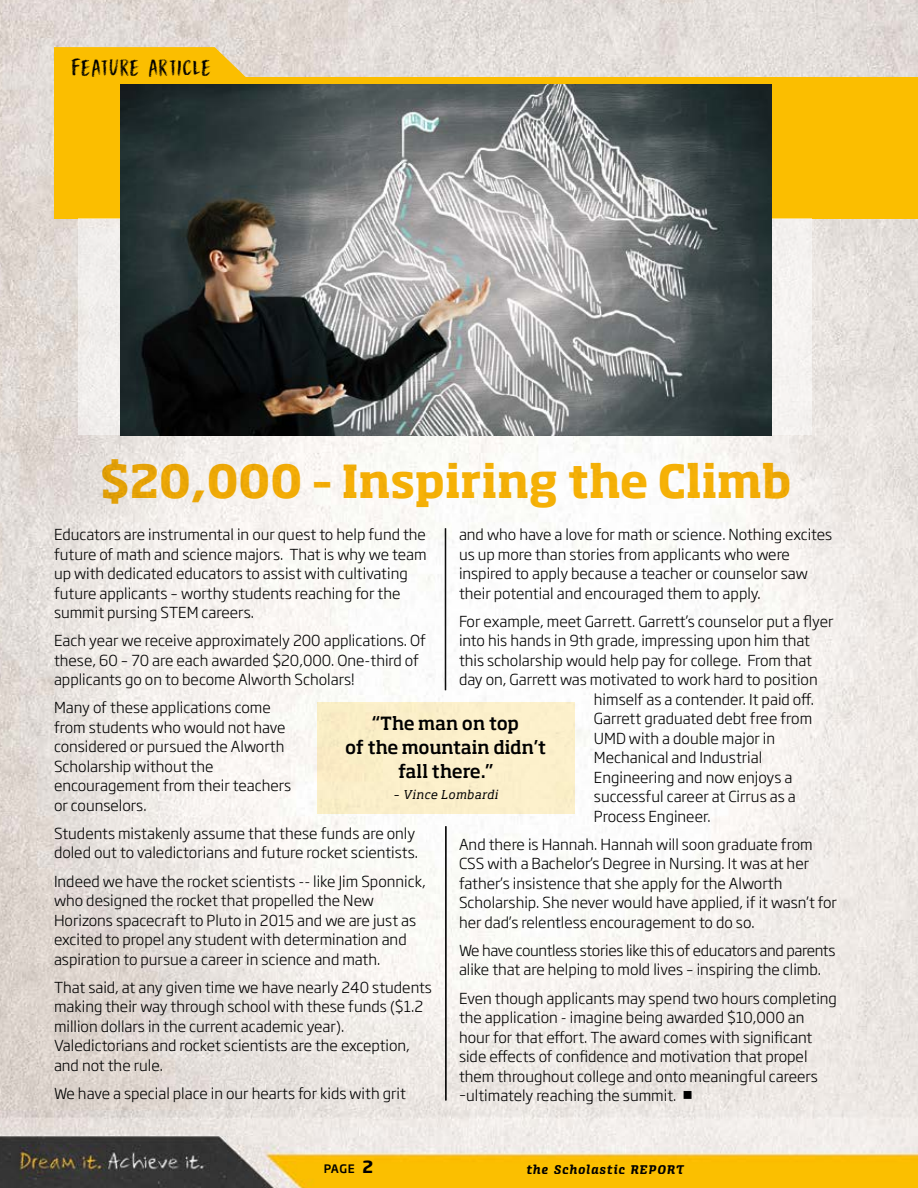
<style>
.page{position:relative;width:918px;height:1188px;background:#fff}
.page>*{position:absolute;margin:0;border:0;box-sizing:border-box;transform-origin:0 0}
.t1{font:700 45px "Soho Std";color:#f8b307}
.t2{font:21px "Crayon En Folie";letter-spacing:-.015em;color:#000}
.t3{font:500 18px/24px "Soho Std";letter-spacing:-.01em;color:#000;text-align:center}
.t4{font:300 15px/19.5px "Soho Gothic Std";color:#000}
.t5{font:300 15px/19.5px "Soho Gothic Std";letter-spacing:-.02em;color:#000}
.t6{font:13.5px "Alianza Italic 700";letter-spacing:.075em;color:#000}
.t7{font:italic 12px "Soho Std";letter-spacing:.04em;color:#000}
.t8{font:500 11.55px "Soho Gothic Std";color:#000}
.s1{font-weight:700;font-size:16.5px}
</style>
<div class="page">
<img style="left:0;top:0;width:918px;height:1188px">
<div style="left:54px;top:77px;width:864px;height:142px;background:#fbbe00"></div>
<hr style="left:446px;top:826px;width:1px;height:275px;background:#000">
<hr style="left:445px;top:826px;width:1px;height:275px;background:#000">
<hr style="left:445px;top:528px;width:1px;height:162px;background:#000">
<div style="left:318px;top:702px;width:257px;height:111px;background:#fbefca"></div>
<svg style="left:54px;top:47px;width:195px;height:30px;background:#f8c015"></svg>
<div style="left:79px;top:219px;width:733px;height:216px;background:#f2f0ee"></div>
<img style="left:121px;top:84px;width:651px;height:351px">
<svg style="left:684px;top:1091px;width:8px;height:8px"></svg>
<h2 class="t2" style="left:70px;top:53px;width:143px">FEATURE ARTICLE</h2>
<h1 class="t1" style="left:99px;top:452px;width:694px">$20,000 – Inspiring the Climb</h1>
<p class="t4" style="left:54px;top:525px;width:374px">Educators are instrumental in our quest to help fund the future of math and science majors. That is why we team up with dedicated educators to assist with cultivating future applicants – worthy students reaching for the summit pursing STEM careers.</p>
<p class="t4" style="left:54px;top:631px;width:373px">Each year we receive approximately 200 applications. Of these, 60 – 70 are each awarded $20,000. One-third of applicants go on to become Alworth Scholars!</p>
<p class="t4" style="left:54px;top:698px;width:239px">Many of these applications come from students who would not have considered or pursued the Alworth<br>Scholarship without the encouragement from their teachers or counselors.</p>
<p class="t4" style="left:54px;top:824px;width:365px">Students mistakenly assume that these funds are only doled out to valedictorians and future rocket scientists.</p>
<p class="t4" style="left:54px;top:872px;width:373px">Indeed we have the rocket scientists -- like Jim Sponnick, who designed the rocket that propelled the New Horizons spacecraft to Pluto in 2015 and we are just as excited to propel any student with determination and aspiration to pursue a career in science and math.</p>
<p class="t4" style="left:54px;top:978px;width:379px">That said, at any given time we have nearly 240 students making their way through school with these funds ($1.2 million dollars in the current academic year).<br>Valedictorians and rocket scientists are the exception, and not the rule.</p>
<p class="t4" style="left:54px;top:1084px;width:353px">We have a special place in our hearts for kids with grit</p>
<p class="t4" style="left:459px;top:525px;width:375px">and who have a love for math or science. Nothing excites us up more than stories from applicants who were inspired to apply because a teacher or counselor saw their potential and encouraged them to apply.</p>
<p class="t4" style="left:459px;top:612px;width:376px">For example, meet Garrett. Garrett’s counselor put a flyer</p>
<p class="t4" style="left:459px;top:631px;width:353px">into his hands in 9th grade, impressing upon him that</p>
<p class="t4" style="left:459px;top:651px;width:355px">this scholarship would help pay for college. From that</p>
<p class="t4" style="left:459px;top:670px;width:360px">day on, Garrett was motivated to work hard to position</p>
<p class="t4" style="left:594px;top:690px;width:222px">himself as a contender. It paid off.</p>
<p class="t4" style="left:594px;top:709px;width:220px">Garrett graduated debt free from</p>
<p class="t4" style="left:594px;top:729px;width:183px">UMD with a double major in</p>
<p class="t4" style="left:594px;top:748px;width:170px">Mechanical and Industrial</p>
<p class="t4" style="left:594px;top:768px;width:200px">Engineering and now enjoys a</p>
<p class="t4" style="left:594px;top:787px;width:203px">successful career at Cirrus as a</p>
<p class="t4" style="left:594px;top:807px;width:118px">Process Engineer.</p>
<p class="t4" style="left:459px;top:835px;width:380px">And there is Hannah. Hannah will soon graduate from CSS with a Bachelor’s Degree in Nursing. It was at her father’s insistence that she apply for the Alworth Scholarship. She never would have applied, if it wasn’t for her dad’s relentless encouragement to do so.</p>
<p class="t5" style="left:459px;top:941px;width:378px">We have countless stories like this of educators and parents alike that are helping to mold lives – inspiring the climb.</p>
<p class="t4" style="left:459px;top:989px;width:380px">Even though applicants may spend two hours completing the application - imagine being awarded $10,000 an hour for that effort. The award comes with significant side effects of confidence and motivation that propel them throughout college and onto meaningful careers –ultimately reaching the summit.</p>
<p class="t3" style="left:345px;top:711px;width:203px">“The man on top<br>of the mountain didn’t fall there.”</p>
<p class="t7" style="left:393px;top:787px;width:106px">– Vince Lombardi</p>
<p class="t8" style="left:323px;top:1162px;width:51px">page <span class="s1">2</span></p>
<p class="t6" style="left:527px;top:1162px;width:159px">the Scholastic REPORT</p>
</div>
